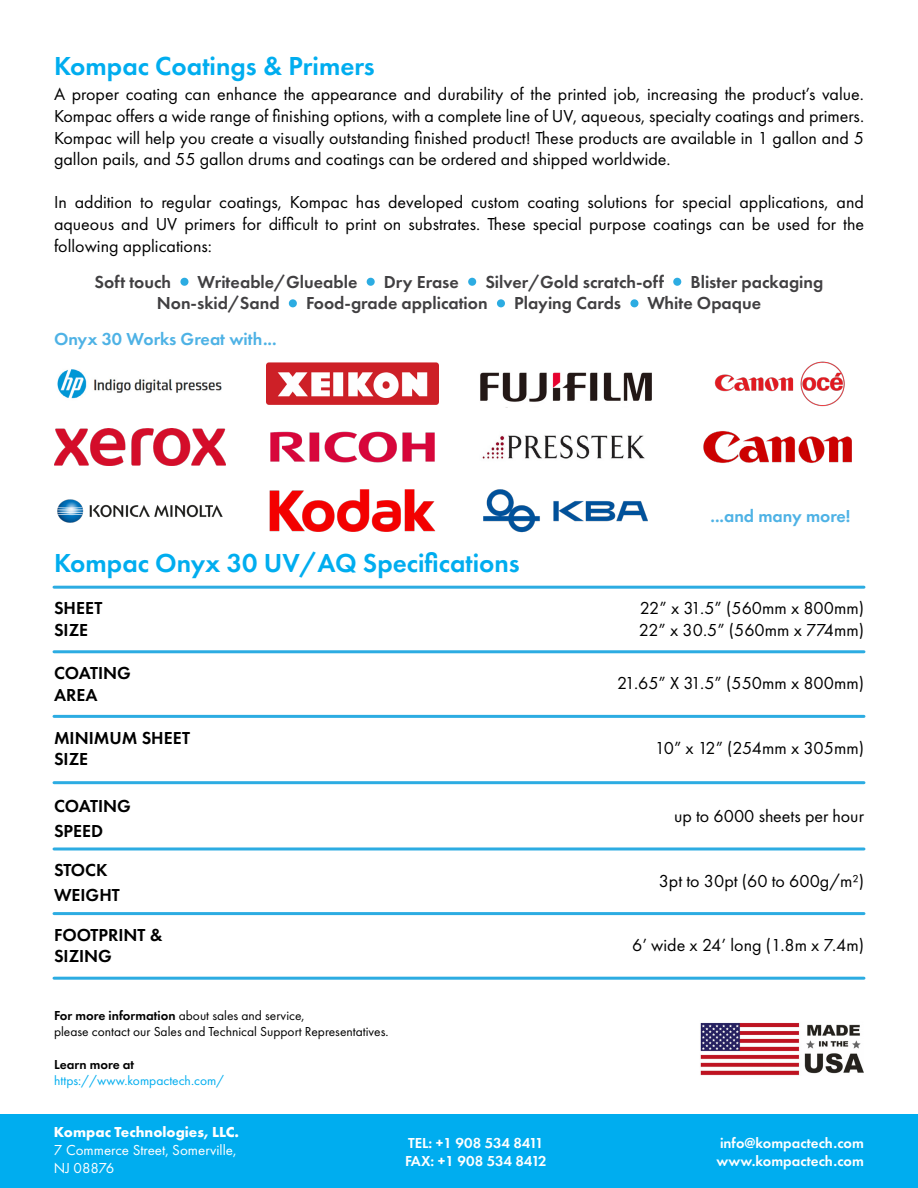
<style>
.page{position:relative;width:918px;height:1188px;background:#fff}
.page>*{position:absolute;margin:0;border:0;box-sizing:border-box;transform-origin:0 0}
.t1{font:600 27px "Futura PT";color:#00adef}
.t2{font:18px/21.6px "Futura PT";color:#000;text-align:justify}
.t3{font:600 18px/21.6px "Futura PT";color:#414042;text-align:center}
.t4{font:600 18px/21.6px "Futura PT";color:#000}
.t5{font:600 18px "Futura PT";color:#4eb2e5}
.t6{font:600 15px/18px "Futura PT";color:#fff}
.t7{font:15px/18px "Futura PT";color:#fff}
.t8{font:700 15px "Futura PT";color:#fff}
.t9{font:13.5px/16.2px "Futura PT";color:#000}
.t10{font:13.5px "Futura PT";color:#00adef}
.t11{font:600 13.5px "Futura PT";color:#000}
.s1{font-weight:400;color:#2cace2}
.s2{font-weight:600}
</style>
<div class="page">
<img style="left:57px;top:369px;width:165px;height:30px">
<img style="left:267px;top:363px;width:171px;height:42px">
<img style="left:480px;top:372px;width:171px;height:30px">
<img style="left:714px;top:361px;width:131px;height:46px">
<img style="left:54px;top:428px;width:171px;height:38px">
<img style="left:270px;top:432px;width:165px;height:30px">
<img style="left:482px;top:435px;width:163px;height:24px">
<img style="left:703px;top:431px;width:149px;height:32px">
<img style="left:57px;top:499px;width:166px;height:24px">
<img style="left:269px;top:489px;width:167px;height:43px">
<img style="left:483px;top:489px;width:165px;height:44px">
<div style="left:0;top:1115px;width:918px;height:73px;background:#00adef"></div>
<hr style="left:54px;top:586px;width:810px;height:3px;background:#2cace2">
<hr style="left:54px;top:977px;width:810px;height:3px;background:#2cace2">
<hr style="left:54px;top:650px;width:810px;height:3px;background:#2cace2">
<hr style="left:54px;top:715px;width:810px;height:3px;background:#2cace2">
<hr style="left:54px;top:781px;width:810px;height:3px;background:#2cace2">
<hr style="left:54px;top:847px;width:810px;height:3px;background:#2cace2">
<hr style="left:54px;top:912px;width:810px;height:3px;background:#2cace2">
<img style="left:700px;top:1022px;width:164px;height:54px">
<h1 class="t1" style="left:54px;top:49px;width:322px">Kompac Coatings &amp; Primers</h1>
<p class="t2" style="left:54px;top:84px;width:812px">A proper coating can enhance the appearance and durability of the printed job, increasing the product’s value.<br>Kompac offers a wide range of finishing options, with a complete line of UV, aqueous, specialty coatings and primers.<br>Kompac will help you create a visually outstanding finished product! These products are available in 1 gallon and 5 gallon pails, and 55 gallon drums and coatings can be ordered and shipped worldwide.</p>
<p class="t2" style="left:54px;top:192px;width:812px">In addition to regular coatings, Kompac has developed custom coating solutions for special applications, and aqueous and UV primers for difficult to print on substrates. These special purpose coatings can be used for the following applications:</p>
<p class="t3" style="left:95px;top:271px;width:730px">Soft touch <span class="s1">•</span> Writeable/Glueable <span class="s1">•</span> Dry Erase <span class="s1">•</span> Silver/Gold scratch-off <span class="s1">•</span> Blister packaging<br>Non-skid/Sand <span class="s1">•</span> Food-grade application <span class="s1">•</span> Playing Cards <span class="s1">•</span> White Opaque</p>
<p class="t5" style="left:54px;top:328px;width:224px">Onyx 30 Works Great with...</p>
<h1 class="t1" style="left:54px;top:546px;width:467px">Kompac Onyx 30 UV/AQ Specifications</h1>
<p class="t4" style="left:54px;top:597px;width:50px">SHEET<br>SIZE</p>
<p class="t4" style="left:54px;top:662px;width:79px">COATING<br>AREA</p>
<p class="t4" style="left:54px;top:727px;width:138px">MINIMUM SHEET<br>SIZE</p>
<p class="t4" style="left:54px;top:793px;width:79px;line-height:25.2px">COATING<br>SPEED</p>
<p class="t4" style="left:54px;top:857px;width:67px;line-height:25.2px">STOCK<br>WEIGHT</p>
<p class="t4" style="left:54px;top:924px;width:110px">FOOTPRINT &amp;<br>SIZING</p>
<p class="t9" style="left:54px;top:1007px;width:336px"><span class="s2">For more information</span> about sales and service,<br>please contact our Sales and Technical Support Representatives.</p>
<p class="t11" style="left:54px;top:1056px;width:82px">Learn more at</p>
<p class="t10" style="left:54px;top:1072px;width:172px">https://www.kompactech.com/</p>
<p class="t5" style="left:710px;top:505px;width:142px">...and many more!</p>
<p class="t2" style="left:639px;top:597px;width:227px">22” x 31.5” (560mm x 800mm)<br>22” x 30.5” (560mm x 774mm)</p>
<p class="t2" style="left:617px;top:673px;width:248px">21.65” X 31.5” (550mm x 800mm)</p>
<p class="t2" style="left:655px;top:737px;width:211px">10” x 12” (254mm x 305mm)</p>
<p class="t2" style="left:674px;top:805px;width:191px">up to 6000 sheets per hour</p>
<p class="t2" style="left:659px;top:870px;width:207px">3pt to 30pt (60 to 600g/m²)</p>
<p class="t2" style="left:632px;top:934px;width:233px">6’ wide x 24’ long (1.8m x 7.4m)</p>
<p class="t8" style="left:54px;top:1122px;width:187px">Kompac Technologies, LLC.</p>
<p class="t7" style="left:54px;top:1141px;width:184px">7 Commerce Street, Somerville,<br>NJ 08876</p>
<p class="t6" style="left:717px;top:1133px;width:149px">info@kompactech.com www.kompactech.com</p>
<p class="t6" style="left:405px;top:1133px;width:143px">TEL: +1 908 534 8411<br>FAX: +1 908 534 8412</p>
</div>
